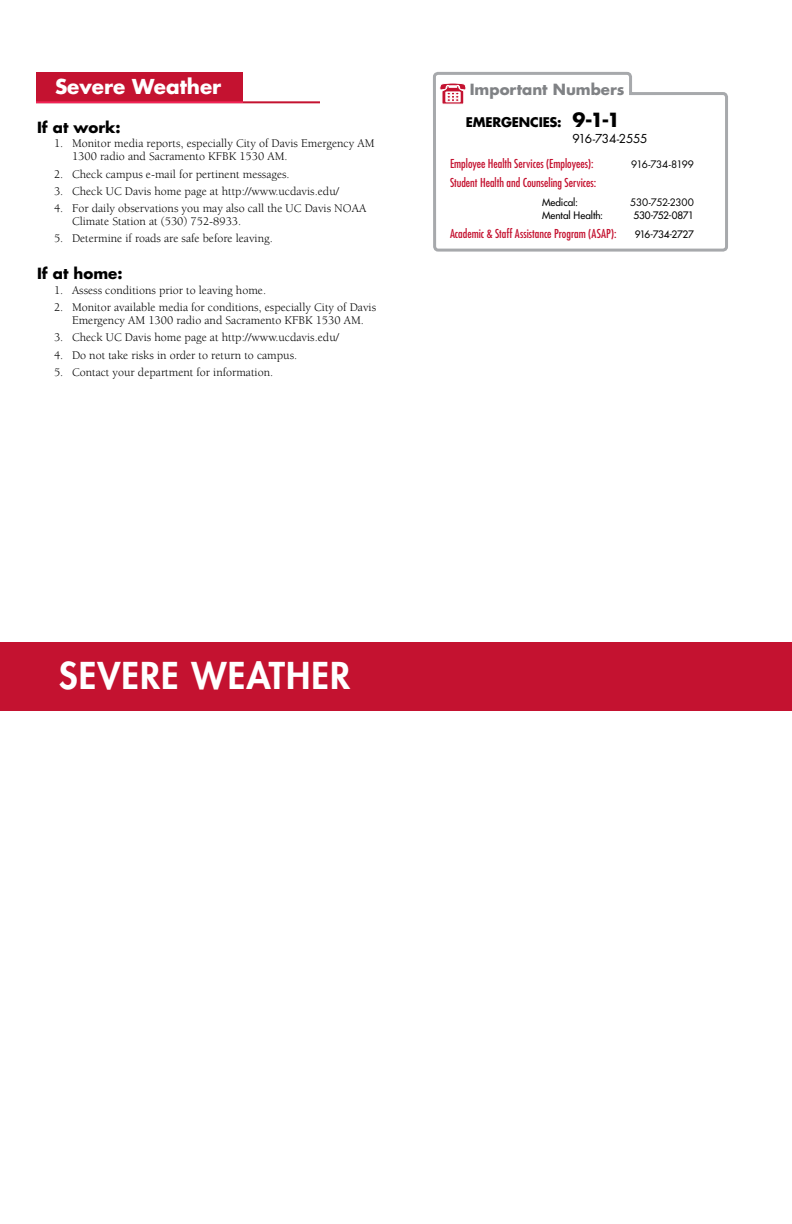
<style>
.page{position:relative;width:792px;height:1224px;background:#fff}
.page>*{position:absolute;margin:0;border:0;box-sizing:border-box;transform-origin:0 0}
.t1{font:800 36px "Futura";letter-spacing:.03em;color:#fff}
.t2{font:700 20px "Futura";color:#fff}
.t3{font:700 19px "Futura";color:#000}
.t4{font:700 15px "Futura";color:#000}
.t5{font:700 15px "Futura";color:#808285}
.t6{font:700 13px "Futura";color:#000}
.t7{font:12px/13px "Berkeley";color:#000}
.t8{font:condensed 12px "Futura";color:#c41230}
.t9{font:12px "Futura";letter-spacing:-.03em;color:#000}
.t10{font:10px "Futura";letter-spacing:-.01em;color:#000}
.t11{font:10px "Futura";letter-spacing:-.085em;color:#000}
.t12{font:10px "Futura";letter-spacing:-.035em;color:#000}
.t13{font:10px "Futura";letter-spacing:-.045em;color:#000}
.t14{font:10px "Futura";letter-spacing:-.035em;color:#000}
.s1{font-size:13px}
</style>
<div class="page">
<div style="left:36px;top:72px;width:207px;height:31px;background:#c41230"></div>
<hr style="left:36px;top:101px;width:284px;height:2px;background:#c41230">
<svg style="left:433px;top:72px;width:295px;height:180px"></svg>
<svg style="left:440px;top:83px;width:26px;height:21px"></svg>
<div style="left:0;top:642px;width:792px;height:69px;background:#c41230"></div>
<h2 class="t2" style="left:55px;top:73px;width:168px">Severe Weather</h2>
<p class="t4" style="left:37px;top:117px;width:85px">If at work:</p>
<p class="t7" style="left:72px;top:137px;width:304px;text-indent:-18px">1. Monitor media reports, especially City of Davis Emergency AM<br>1300 radio and Sacramento KFBK 1530 AM.</p>
<p class="t7" style="left:54px;top:168px;width:237px">2. Check campus e-mail for pertinent messages.</p>
<p class="t7" style="left:54px;top:185px;width:287px">3. Check UC Davis home page at http://www.ucdavis.edu/</p>
<p class="t7" style="left:72px;top:202px;width:296px;text-indent:-18px">4. For daily observations you may also call the UC Davis NOAA<br>Climate Station at (530) 752-8933.</p>
<p class="t7" style="left:54px;top:232px;width:220px">5. Determine if roads are safe before leaving.</p>
<p class="t4" style="left:37px;top:263px;width:87px">If at home:</p>
<p class="t7" style="left:54px;top:284px;width:214px">1. Assess conditions prior to leaving home.</p>
<p class="t7" style="left:54px;top:301px;width:324px;text-align:center">2. Monitor available media for conditions, especially City of Davis<br>Emergency AM 1300 radio and Sacramento KFBK 1530 AM.</p>
<p class="t7" style="left:54px;top:331px;width:287px">3. Check UC Davis home page at http://www.ucdavis.edu/</p>
<p class="t7" style="left:54px;top:349px;width:245px">4. Do not take risks in order to return to campus.</p>
<p class="t7" style="left:54px;top:366px;width:221px">5. Contact your department for information.</p>
<p class="t5" style="left:470px;top:79px;width:156px">Important Numbers</p>
<p class="t6" style="left:450px;top:114px;width:12px">EME</p>
<p class="t6" style="left:493px;top:114px;width:18px">RGENCIES</p>
<h3 class="t3" style="left:557px;top:107px;width:64px"><span class="s1">:</span> 9-1-1</h3>
<p class="t9" style="left:572px;top:131px;width:77px">916-734-2555</p>
<p class="t8" style="left:450px;top:156px;width:145px">Employee Health Services (Employees):</p>
<p class="t11" style="left:631px;top:158px;width:64px">916-734-8199</p>
<p class="t8" style="left:450px;top:175px;width:148px">Student Health and Counseling Services:</p>
<p class="t10" style="left:542px;top:196px;width:37px">Medical:</p>
<p class="t12" style="left:630px;top:195px;width:65px">530-752-2300</p>
<p class="t10" style="left:542px;top:209px;width:63px">Mental Health:</p>
<p class="t13" style="left:633px;top:209px;width:62px">530-752-0871</p>
<p class="t8" style="left:450px;top:226px;width:168px">Academic &amp; Staff Assistance Program (ASAP):</p>
<p class="t14" style="left:635px;top:228px;width:61px">916-734-2727</p>
<h1 class="t1" style="left:59px;top:652px;width:291px">SEVERE WEATHER</h1>
</div>
